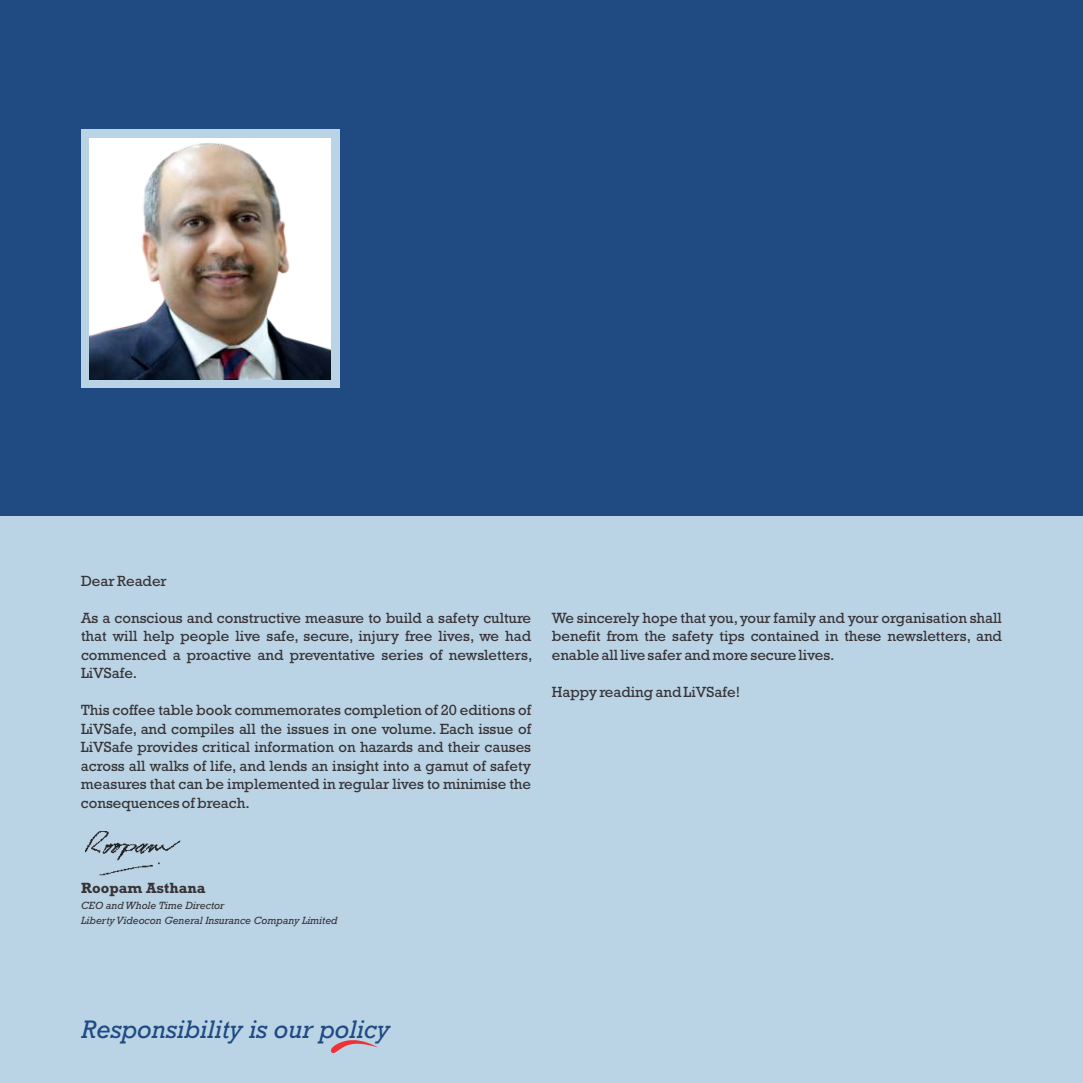
<style>
.page{position:relative;width:1083px;height:1083px;background:#fff}
.page>*{position:absolute;margin:0;border:0;box-sizing:border-box;transform-origin:0 0}
.t1{font:italic 25.75px "Rockwell";color:#1f4a82}
.t2{font:15px/18.5px "Rockwell";color:#383336;text-align:justify}
.t3{font:700 15px "Rockwell";color:#383336}
.t4{font:italic 10.62px/15px "Rockwell";color:#383336}
</style>
<div class="page">
<div style="left:0;top:0;width:1082px;height:1083px;background:#bad4e6"></div>
<div style="left:0;top:0;width:1082px;height:516px;background:#1f4a82"></div>
<img style="left:85px;top:832px;width:95px;height:43px">
<div style="left:81px;top:129px;width:259px;height:259px;background:#bad4e6"></div>
<img style="left:90px;top:142px;width:241px;height:237px">
<svg style="left:330px;top:1040px;width:48px;height:13px"></svg>
<p class="t2" style="left:81px;top:573px;width:87px">Dear Reader</p>
<p class="t2" style="left:81px;top:610px;width:453px">As a conscious and constructive measure to build a safety culture that will help people live safe, secure, injury free lives, we had commenced a proactive and preventative series of newsletters, LiVSafe.</p>
<p class="t2" style="left:81px;top:702px;width:452px">This coffee table book commemorates completion of 20 editions of LiVSafe, and compiles all the issues in one volume. Each issue of LiVSafe provides critical information on hazards and their causes across all walks of life, and lends an insight into a gamut of safety measures that can be implemented in regular lives to minimise the consequences of breach.</p>
<p class="t2" style="left:552px;top:610px;width:452px">We sincerely hope that you,your family and your organisation shall benefit from the safety tips contained in these newsletters, and enable all live safer and more secure lives.</p>
<p class="t2" style="left:552px;top:684px;width:190px">Happy reading and LiVSafe!</p>
<p class="t3" style="left:81px;top:882px;width:126px">Roopam Asthana</p>
<p class="t4" style="left:81px;top:899px;width:258px">CEO and Whole Time Director<br>Liberty Videocon General Insurance Company Limited</p>
<p class="t1" style="left:81px;top:1019px;width:310px">Responsibility is our policy</p>
</div>
